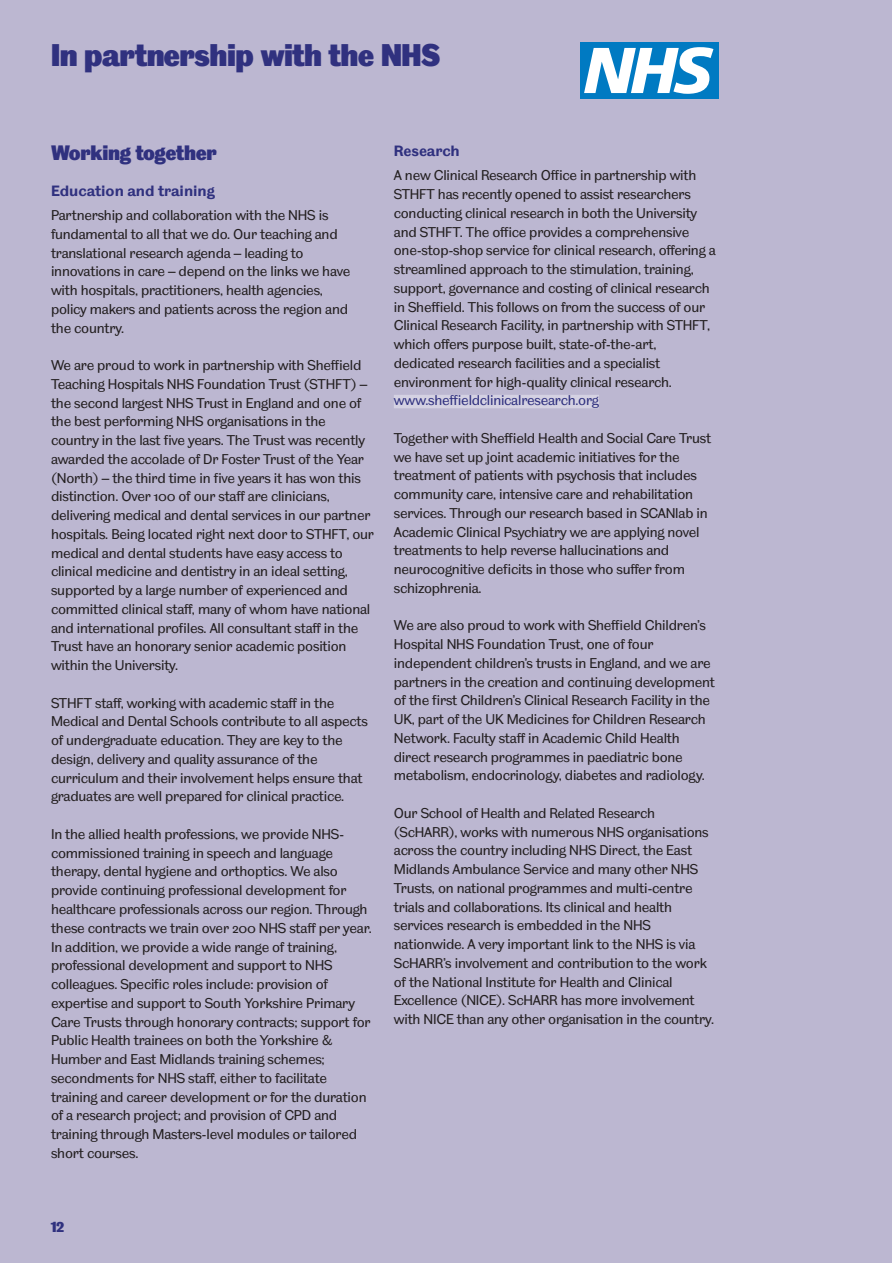
<style>
.page{position:relative;width:893px;height:1263px;background:#fff}
.page>*{position:absolute;margin:0;border:0;box-sizing:border-box;transform-origin:0 0}
.t1{font:31.5px "TUOS Pro Blake Display";letter-spacing:-.015em;color:#30317f}
.t2{font:21px "TUOS Pro Blake Display";letter-spacing:-.015em;color:#30317f}
.t3{font:700 15px "TUOS Blake";color:#30317f}
.t4{font:15px "Blake Display Beta";color:#30317f}
.t5{font:14.25px/18.8px "TUOS Pro Blake";letter-spacing:-.015em;color:#231f20}
.t6{font:14.25px "TUOS Blake";letter-spacing:-.015em;color:#30317f}
</style>
<div class="page">
<div style="left:0;top:0;width:892px;height:1263px;background:#bcb7d1"></div>
<div style="left:394px;top:395px;width:205px;height:13px;background:#d4d1e2"></div>
<div style="left:580px;top:43px;width:139px;height:56px;background:#007ac2"></div>
<svg style="left:584px;top:47px;width:129px;height:47px"></svg>
<h1 class="t1" style="left:51px;top:44px;width:391px">In partnership with the NHS</h1>
<h2 class="t2" style="left:51px;top:146px;width:167px">Working together</h2>
<p class="t3" style="left:51px;top:185px;width:165px">Education and training</p>
<p class="t5" style="left:51px;top:207px;width:301px">Partnership and collaboration with the NHS is fundamental to all that we do. Our teaching and translational research agenda – leading to innovations in care – depend on the links we have with hospitals, practitioners, health agencies, policy makers and patients across the region and the country.</p>
<p class="t5" style="left:51px;top:357px;width:325px">We are proud to work in partnership with Sheffield Teaching Hospitals NHS Foundation Trust (STHFT) – the second largest NHS Trust in England and one of the best performing NHS organisations in the country in the last five years. The Trust was recently awarded the accolade of Dr Foster Trust of the Year (North) – the third time in five years it has won this distinction. Over 100 of our staff are clinicians, delivering medical and dental services in our partner hospitals. Being located right next door to STHFT, our medical and dental students have easy access to clinical medicine and dentistry in an ideal setting, supported by a large number of experienced and committed clinical staff, many of whom have national and international profiles. All consultant staff in the Trust have an honorary senior academic position within the University.</p>
<p class="t5" style="left:51px;top:695px;width:318px">STHFT staff, working with academic staff in the Medical and Dental Schools contribute to all aspects of undergraduate education. They are key to the design, delivery and quality assurance of the curriculum and their involvement helps ensure that graduates are well prepared for clinical practice.</p>
<p class="t5" style="left:51px;top:826px;width:322px">In the allied health professions, we provide NHS&shy;commissioned training in speech and language therapy, dental hygiene and orthoptics. We also provide continuing professional development for healthcare professionals across our region. Through these contracts we train over 200 NHS staff per year.<br>In addition, we provide a wide range of training, professional development and support to NHS colleagues. Specific roles include: provision of expertise and support to South Yorkshire Primary Care Trusts through honorary contracts; support for Public Health trainees on both the Yorkshire &amp; Humber and East Midlands training schemes; secondments for NHS staff, either to facilitate training and career development or for the duration of a research project; and provision of CPD and training through Masters-level modules or tailored short courses.</p>
<p class="t3" style="left:394px;top:145px;width:67px">Research</p>
<p class="t5" style="left:394px;top:167px;width:323px">A new Clinical Research Office in partnership with STHFT has recently opened to assist researchers conducting clinical research in both the University and STHFT. The office provides a comprehensive one-stop-shop service for clinical research, offering a streamlined approach to the stimulation, training, support, governance and costing of clinical research in Sheffield. This follows on from the success of our Clinical Research Facility, in partnership with STHFT, which offers purpose built, state-of-the-art, dedicated research facilities and a specialist environment for high-quality clinical research.</p>
<p class="t6" style="left:394px;top:395px;width:207px">www.sheffieldclinicalresearch.org</p>
<p class="t5" style="left:394px;top:430px;width:319px">Together with Sheffield Health and Social Care Trust we have set up joint academic initiatives for the treatment of patients with psychosis that includes community care, intensive care and rehabilitation services. Through our research based in SCANlab in Academic Clinical Psychiatry we are applying novel treatments to help reverse hallucinations and neurocognitive deficits in those who suffer from schizophrenia.</p>
<p class="t5" style="left:394px;top:617px;width:323px">We are also proud to work with Sheffield Children’s Hospital NHS Foundation Trust, one of four independent children’s trusts in England, and we are partners in the creation and continuing development of the first Children’s Clinical Research Facility in the UK, part of the UK Medicines for Children Research Network. Faculty staff in Academic Child Health direct research programmes in paediatric bone metabolism, endocrinology, diabetes and radiology.</p>
<p class="t5" style="left:394px;top:805px;width:322px">Our School of Health and Related Research (ScHARR), works with numerous NHS organisations across the country including NHS Direct, the East Midlands Ambulance Service and many other NHS Trusts, on national programmes and multi-centre trials and collaborations. Its clinical and health services research is embedded in the NHS nationwide. A very important link to the NHS is via ScHARR’s involvement and contribution to the work of the National Institute for Health and Clinical Excellence (NICE). ScHARR has more involvement with NICE than any other organisation in the country.</p>
<p class="t4" style="left:51px;top:1221px;width:15px">12</p>
</div>
